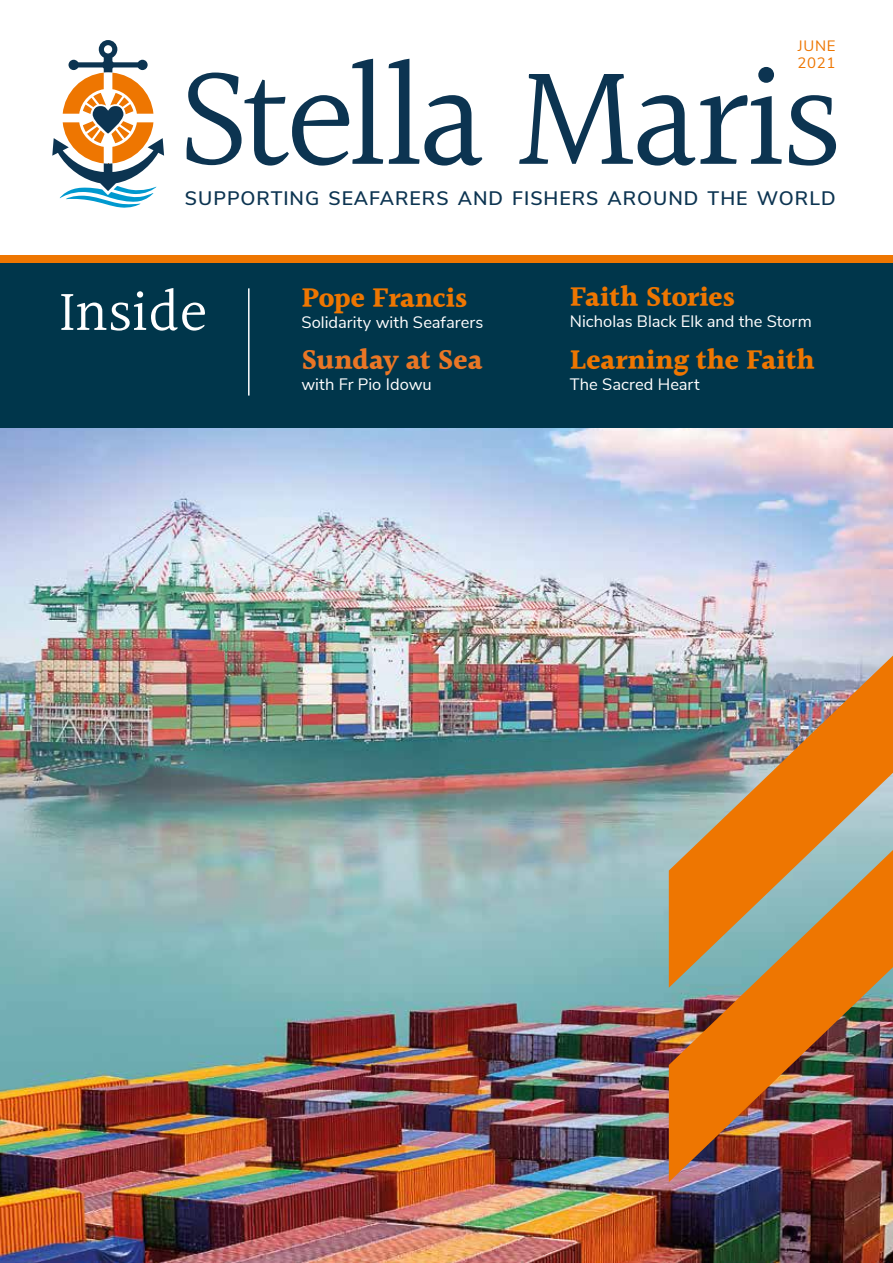
<style>
.page{position:relative;width:893px;height:1263px;background:#fff}
.page>*{position:absolute;margin:0;border:0;box-sizing:border-box;transform-origin:0 0}
.t1{font:147px "Halant";letter-spacing:-.04em;color:#0c3451}
.t2{font:58.65px "Halant";color:#fff}
.t3{font:700 28.5px "Halant";letter-spacing:-.005em;color:#ee7601}
.t4{font:700 28.5px "Halant";letter-spacing:-.01em;color:#ea7625}
.t5{font:600 19.5px "Nunito Sans";letter-spacing:.05em;color:#0c3451}
.t6{font:16.5px "Nunito Sans";color:#fff}
.t7{font:15px/16.5px "Nunito Sans";letter-spacing:.05em;color:#ee7601}
</style>
<div class="page">
<img style="left:0;top:428px;width:893px;height:835px">
<img style="left:669px;top:655px;width:224px;height:195px">
<img style="left:669px;top:850px;width:224px;height:332px">
<div style="left:0;top:255px;width:893px;height:9px;background:#ee7601"></div>
<svg style="left:52px;top:40px;width:112px;height:168px"></svg>
<div style="left:0;top:264px;width:893px;height:164px;background:#00364b"></div>
<hr style="left:248px;top:288px;width:2px;height:108px;background:#fff">
<p class="t7" style="left:797px;top:37px;width:40px">JUNE<br>2021</p>
<h1 class="t1" style="left:178px;top:23px;width:666px">Stella Maris</h1>
<p class="t5" style="left:185px;top:184px;width:652px">SUPPORTING SEAFARERS AND FISHERS AROUND THE WORLD</p>
<h2 class="t2" style="left:59px;top:274px;width:150px">Inside</h2>
<h3 class="t3" style="left:301px;top:277px;width:167px">Pope Francis</h3>
<p class="t6" style="left:301px;top:310px;width:184px">Solidarity with Seafarers</p>
<h3 class="t4" style="left:301px;top:339px;width:182px">Sunday at Sea</h3>
<p class="t6" style="left:301px;top:372px;width:132px">with Fr Pio Idowu</p>
<h3 class="t3" style="left:570px;top:276px;width:166px">Faith Stories</h3>
<p class="t6" style="left:570px;top:309px;width:243px">Nicholas Black Elk and the Storm</p>
<h3 class="t3" style="left:570px;top:339px;width:247px">Learning the Faith</h3>
<p class="t6" style="left:570px;top:372px;width:131px">The Sacred Heart</p>
</div>
